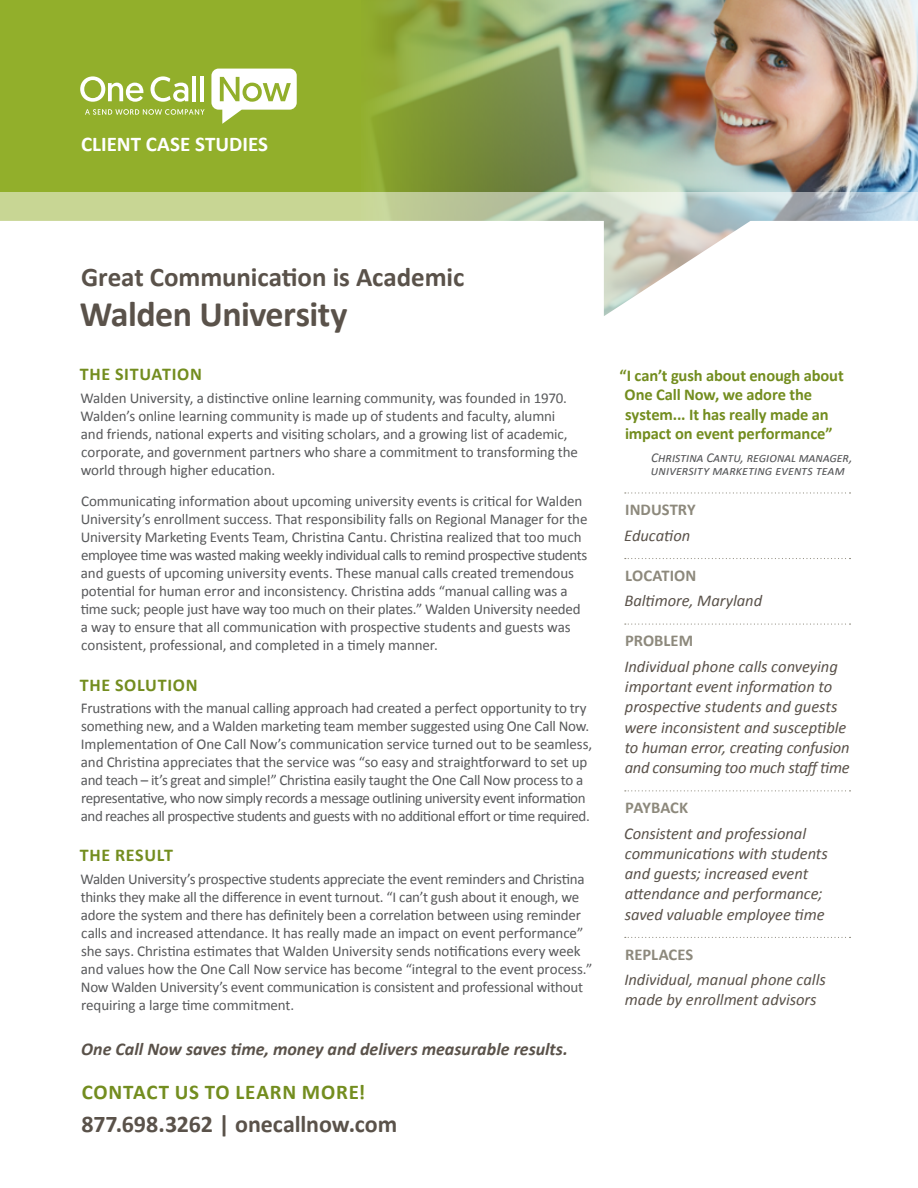
<style>
.page{position:relative;width:918px;height:1188px;background:#fff}
.page>*{position:absolute;margin:0;border:0;box-sizing:border-box;transform-origin:0 0}
.t1{font:700 36px "Calibri";letter-spacing:-.015em;color:#5a524a}
.t2{font:700 27px "Calibri";letter-spacing:-.005em;color:#5a524a}
.t3{font:700 24px "Calibri";letter-spacing:-.005em;color:#5a524a}
.t4{font:700 21px "Calibri";letter-spacing:.035em;color:#738d1f}
.t5{font:700 21px "Calibri";color:#fff}
.t6{font:italic 700 18px "Calibri";color:#5a524a}
.t7{font:700 18px "Calibri";letter-spacing:.04em;color:#738d1f}
.t8{font:italic 16.5px/20.2px "Calibri";color:#5a524a}
.t9{font:700 16.5px/19.5px "Calibri";letter-spacing:-.01em;color:#738d1f}
.t10{font:700 16.5px "Calibri";color:#8d897c}
.t11{font:15px/18px "Calibri";letter-spacing:-.01em;color:#58595b}
.t12{font:italic 13.5px/13.5px "Calibri";color:#58595b}
</style>
<div class="page">
<div style="left:0;top:0;width:362px;height:192px;background:#92af2b"></div>
<img style="left:362px;top:0;width:556px;height:192px">
<svg style="left:0;top:192px;width:918px;height:29px;background:#c1d0ad"></svg>
<svg style="left:603px;top:221px;width:147px;height:95px"></svg>
<svg style="left:85px;top:109px;width:120px;height:6px"></svg>
<svg style="left:80px;top:76px;width:63px;height:26px"></svg>
<svg style="left:151px;top:76px;width:37px;height:26px"></svg>
<hr style="left:192px;top:76px;width:4px;height:25px;background:#fff">
<hr style="left:200px;top:76px;width:4px;height:25px;background:#fff">
<svg style="left:211px;top:69px;width:86px;height:55px"></svg>
<svg style="left:625px;top:492px;width:226px;height:2px"></svg>
<svg style="left:625px;top:558px;width:226px;height:1px"></svg>
<svg style="left:625px;top:624px;width:226px;height:1px"></svg>
<svg style="left:625px;top:790px;width:226px;height:1px"></svg>
<svg style="left:625px;top:937px;width:226px;height:1px"></svg>
<h3 class="t5" style="left:81px;top:131px;width:189px">CLIENT CASE STUDIES</h3>
<h2 class="t2" style="left:81px;top:260px;width:385px">Great Communication is Academic</h2>
<h1 class="t1" style="left:80px;top:291px;width:269px">Walden University</h1>
<p class="t7" style="left:80px;top:363px;width:124px">THE SITUATION</p>
<p class="t11" style="left:80px;top:389px;width:499px">Walden University, a distinctive online learning community, was founded in 1970.<br>Walden’s online learning community is made up of students and faculty, alumni and friends, national experts and visiting scholars, and a growing list of academic, corporate, and government partners who share a commitment to transforming the world through higher education.</p>
<p class="t11" style="left:81px;top:492px;width:508px">Communicating information about upcoming university events is critical for Walden University’s enrollment success. That responsibility falls on Regional Manager for the University Marketing Events Team, Christina Cantu. Christina realized that too much employee time was wasted making weekly individual calls to remind prospective students and guests of upcoming university events. These manual calls created tremendous potential for human error and inconsistency. Christina adds “manual calling was a time suck; people just have way too much on their plates.” Walden University needed a way to ensure that all communication with prospective students and guests was consistent, professional, and completed in a timely manner.</p>
<p class="t7" style="left:80px;top:673px;width:119px">THE SOLUTION</p>
<p class="t11" style="left:81px;top:699px;width:513px">Frustrations with the manual calling approach had created a perfect opportunity to try something new, and a Walden marketing team member suggested using One Call Now.<br>Implementation of One Call Now’s communication service turned out to be seamless, and Christina appreciates that the service was “so easy and straightforward to set up and teach – it’s great and simple!” Christina easily taught the One Call Now process to a representative, who now simply records a message outlining university event information and reaches all prospective students and guests with no additional effort or time required.</p>
<p class="t7" style="left:80px;top:844px;width:95px">THE RESULT</p>
<p class="t11" style="left:80px;top:870px;width:514px">Walden University’s prospective students appreciate the event reminders and Christina thinks they make all the difference in event turnout. “I can’t gush about it enough, we adore the system and there has definitely been a correlation between using reminder calls and increased attendance. It has really made an impact on event performance” she says. Christina estimates that Walden University sends notifications every week and values how the One Call Now service has become “integral to the event process.” Now Walden University’s event communication is consistent and professional without requiring a large time commitment.</p>
<p class="t6" style="left:81px;top:1037px;width:488px">One Call Now saves time, money and delivers measurable results.</p>
<h3 class="t4" style="left:82px;top:1079px;width:285px">CONTACT US TO LEARN MORE!</h3>
<h3 class="t3" style="left:82px;top:1109px;width:317px">877.698.3262 | onecallnow.com</h3>
<p class="t9" style="left:625px;top:366px;width:221px;text-indent:-5px">“I can’t gush about enough about<br>One Call Now, we adore the system... It has really made an impact on event performance”</p>
<p class="t12" style="left:651px;top:450px;width:203px">Christina Cantu, regional manager, university marketing events team</p>
<p class="t10" style="left:625px;top:499px;width:72px">INDUSTRY</p>
<p class="t8" style="left:624px;top:525px;width:68px">Education</p>
<p class="t10" style="left:625px;top:565px;width:73px">LOCATION</p>
<p class="t8" style="left:624px;top:590px;width:139px">Baltimore, Maryland</p>
<p class="t10" style="left:625px;top:630px;width:69px">PROBLEM</p>
<p class="t8" style="left:624px;top:656px;width:227px">Individual phone calls conveying important event information to prospective students and guests were inconsistent and susceptible to human error, creating confusion and consuming too much staff time</p>
<p class="t10" style="left:625px;top:797px;width:64px">PAYBACK</p>
<p class="t8" style="left:624px;top:822px;width:205px">Consistent and professional communications with students and guests; increased event attendance and performance; saved valuable employee time</p>
<p class="t10" style="left:625px;top:944px;width:70px">REPLACES</p>
<p class="t8" style="left:624px;top:969px;width:203px">Individual, manual phone calls made by enrollment advisors</p>
</div>
